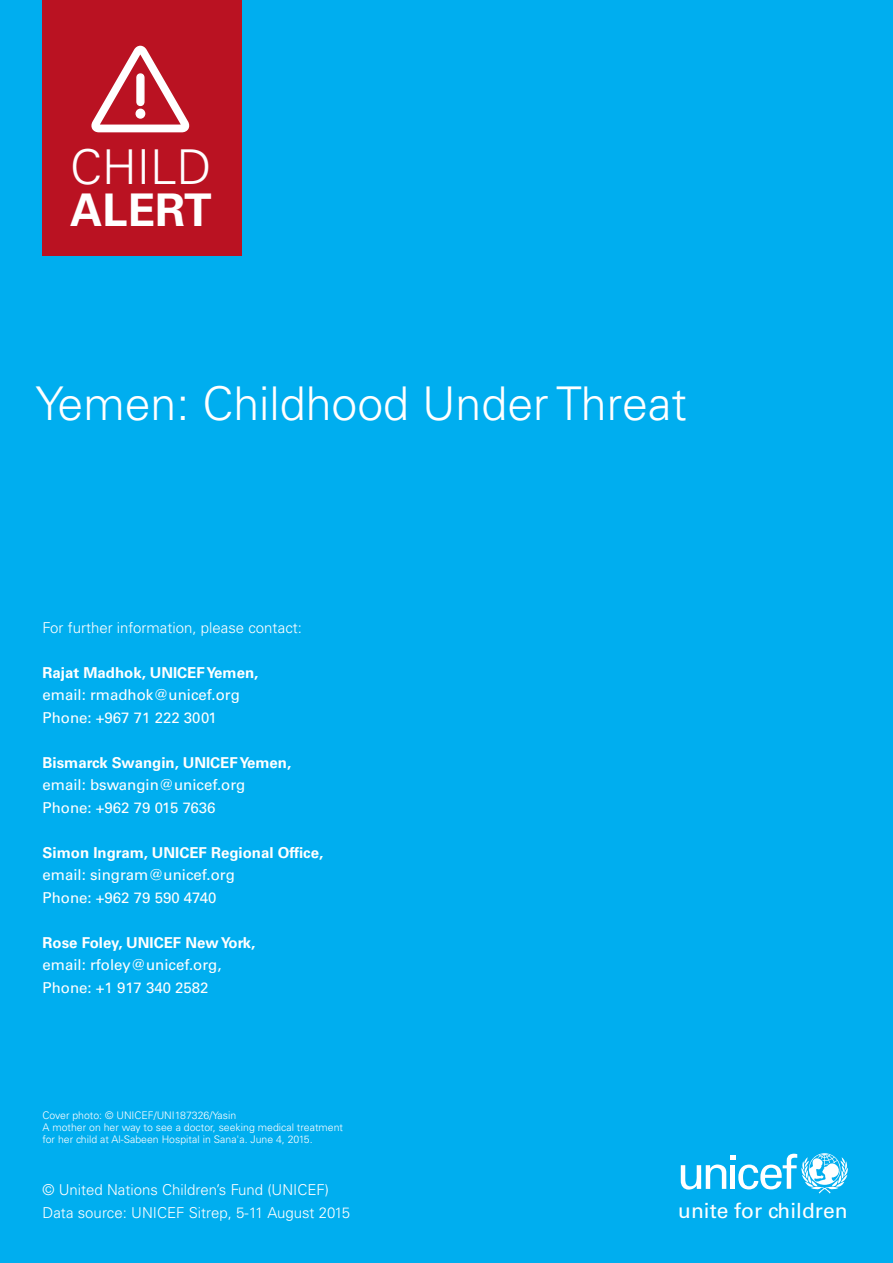
<style>
.page{position:relative;width:893px;height:1263px;background:#00aeef}
.page>*{position:absolute;margin:0;border:0;box-sizing:border-box;transform-origin:0 0}
.t1{font:300 48px "Univers LT Std";color:#fff}
.t2{font:300 46.5px "Univers LT Std";color:#fff}
.t3{font:700 45px "Univers LT Std";color:#fff}
.t4{font:21px "Univers LT Std";color:#fff}
.t5{font:15px/22.5px "Univers LT Std";color:#fff}
.t6{font:300 15px/22.5px "Univers LT Std";color:#fff}
.t7{font:700 15px "Univers LT Std";color:#fff}
.t8{font:300 10.5px/12px "Univers LT Std";color:#fff}
</style>
<div class="page">
<svg style="left:681px;top:1153px;width:167px;height:40px"></svg>
<div style="left:43px;top:0;width:199px;height:255px;background:#ba1222"></div>
<svg style="left:91px;top:46px;width:99px;height:86px"></svg>
<h1 class="t1" style="left:70px;top:138px;width:143px">CHILD</h1>
<h3 class="t3" style="left:70px;top:184px;width:143px">ALERT</h3>
<h2 class="t2" style="left:35px;top:376px;width:653px">Yemen: Childhood Under Threat</h2>
<p class="t6" style="left:43px;top:616px;width:261px">For further information, please contact:</p>
<p class="t7" style="left:43px;top:664px;width:217px">Rajat Madhok, UNICEF Yemen,</p>
<p class="t5" style="left:43px;top:684px;width:199px">email: rmadhok@unicef.org<br>Phone: +967 71 222 3001</p>
<p class="t7" style="left:43px;top:754px;width:250px">Bismarck Swangin, UNICEF Yemen,</p>
<p class="t5" style="left:43px;top:774px;width:204px">email: bswangin@unicef.org<br>Phone: +962 79 015 7636</p>
<p class="t7" style="left:43px;top:844px;width:282px">Simon Ingram, UNICEF Regional Office,</p>
<p class="t5" style="left:43px;top:864px;width:194px">email: singram@unicef.org<br>Phone: +962 79 590 4740</p>
<p class="t7" style="left:43px;top:934px;width:214px">Rose Foley, UNICEF New York,</p>
<p class="t5" style="left:43px;top:954px;width:181px">email: rfoley@unicef.org,<br>Phone: +1 917 340 2582</p>
<p class="t8" style="left:43px;top:1110px;width:302px">Cover photo: © UNICEF/UNI187326/Yasin<br>A mother on her way to see a doctor, seeking medical treatment for her child at Al-Sabeen Hospital in Sana'a. June 4, 2015.</p>
<p class="t6" style="left:43px;top:1179px;width:309px">© United Nations Children’s Fund (UNICEF)<br>Data source: UNICEF Sitrep, 5-11 August 2015</p>
<h3 class="t4" style="left:678px;top:1198px;width:171px">unite for children</h3>
</div>
